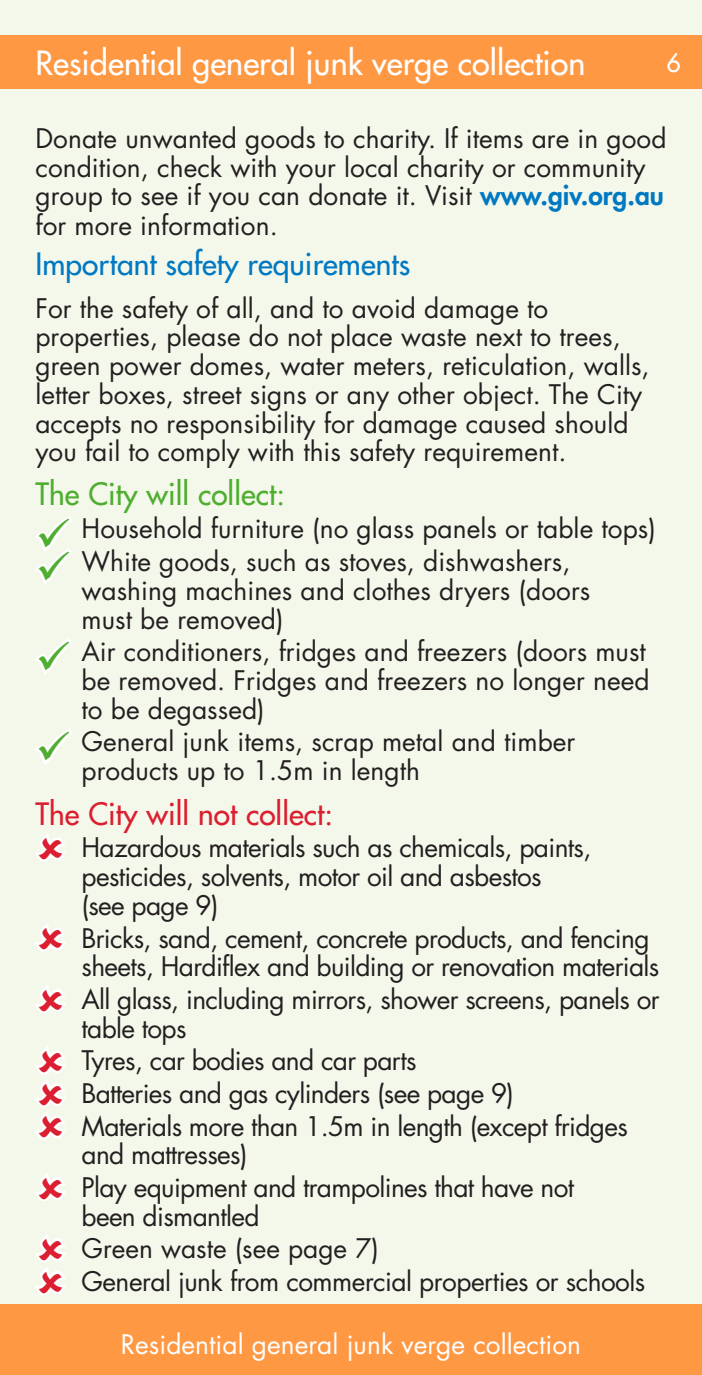
<style>
.page{position:relative;width:702px;height:1375px;background:#f4f8eb}
.page>*{position:absolute;margin:0;border:0;box-sizing:border-box;transform-origin:0 0}
.t1{font:32.5px "Futura";color:#fff}
.Sub_Heading_blue{font:30px "Futura";color:#0079c2}
.t2{font:30px "Futura";color:#db1e30}
.Body_Text{font:30px "Futura";color:#4fad2f}
.Body_Text-2{font:26.25px/28.8px "Futura";color:#231f20}
.Body_Text-3{font:26.25px/28.8px "Futura";letter-spacing:-.025em;color:#231f20}
.Body_Text-4{font:26.25px "Futura";letter-spacing:-.02em;color:#231f20}
.bottom_text{font:26.25px "Futura";color:#fff}
.t3{font:25px "Futura";color:#fff}
.s1{font-weight:800;color:#0079c2}
</style>
<div class="page">
<div style="left:0;top:35px;width:702px;height:54px;background:#ff9843"></div>
<div style="left:0;top:1304px;width:702px;height:71px;background:#ff9843"></div>
<p class="t1" style="left:35px;top:43px;width:551px">Residential general junk verge collection</p>
<p class="t3" style="left:666px;top:47px;width:16px">6</p>
<p class="Body_Text-2" style="left:35px;top:124px;width:632px">Donate unwanted goods to charity. If items are in good condition, check with your local charity or community group to see if you can donate it. Visit <span class="s1">www.giv.org.au </span>for more information.</p>
<p class="Sub_Heading_blue" style="left:35px;top:245px;width:376px">Important safety requirements</p>
<p class="Body_Text-2" style="left:35px;top:294px;width:615px">For the safety of all, and to avoid damage to properties, please do not place waste next to trees, green power domes, water meters, reticulation, walls, letter boxes, street signs or any other object. The City accepts no responsibility for damage caused should you fail to comply with this safety requirement.</p>
<p class="Body_Text" style="left:35px;top:476px;width:251px">The City will collect:</p>
<p class="Body_Text-2" style="left:81px;top:515px;width:576px">Household furniture (no glass panels or table tops)</p>
<p class="Body_Text-2" style="left:81px;top:547px;width:510px">White goods, such as stoves, dishwashers, washing machines and clothes dryers (doors must be removed)</p>
<p class="Body_Text-2" style="left:81px;top:637px;width:569px">Air conditioners, fridges and freezers (doors must be removed. Fridges and freezers no longer need to be degassed)</p>
<p class="Body_Text-2" style="left:81px;top:727px;width:495px">General junk items, scrap metal and timber products up to 1.5m in length</p>
<p class="t2" style="left:35px;top:795px;width:299px">The City will not collect:</p>
<p class="Body_Text-3" style="left:81px;top:834px;width:511px">Hazardous materials such as chemicals, paints, pesticides, solvents, motor oil and asbestos (see page 9)</p>
<p class="Body_Text-3" style="left:81px;top:924px;width:579px">Bricks, sand, cement, concrete products, and fencing sheets, Hardiflex and building or renovation materials</p>
<p class="Body_Text-3" style="left:81px;top:985px;width:579px">All glass, including mirrors, shower screens, panels or table tops</p>
<p class="Body_Text-3" style="left:81px;top:1046px;width:336px">Tyres, car bodies and car parts</p>
<p class="Body_Text-3" style="left:81px;top:1079px;width:434px">Batteries and gas cylinders (see page 9)</p>
<p class="Body_Text-3" style="left:81px;top:1112px;width:548px">Materials more than 1.5m in length (except fridges and mattresses)</p>
<p class="Body_Text-3" style="left:81px;top:1173px;width:494px">Play equipment and trampolines that have not been dismantled</p>
<p class="Body_Text-2" style="left:81px;top:1234px;width:299px">Green waste (see page 7)</p>
<p class="Body_Text-4" style="left:81px;top:1264px;width:565px">General junk from commercial properties or schools</p>
<p class="bottom_text" style="left:121px;top:1327px;width:461px">Residential general junk verge collection</p>
</div>
